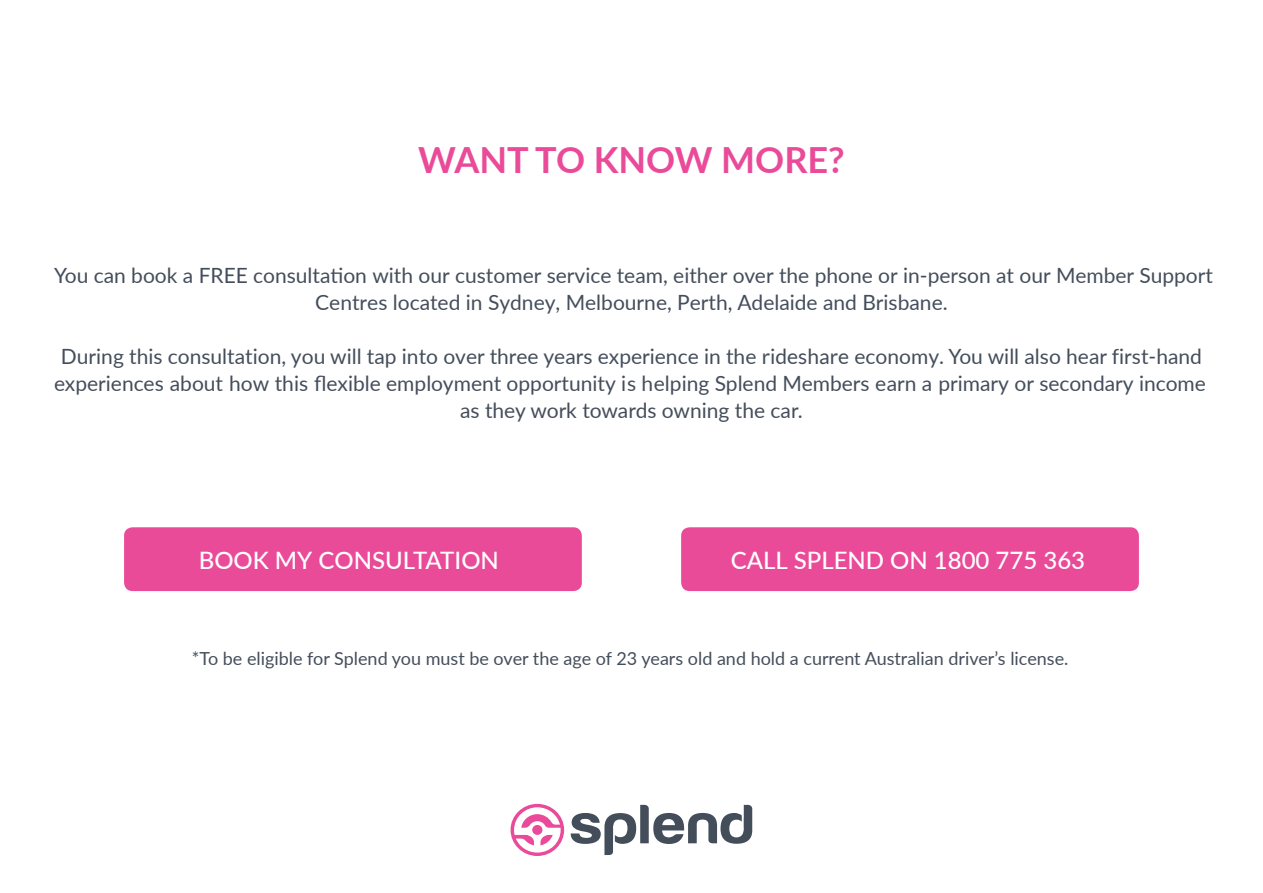
<style>
.page{position:relative;width:1263px;height:893px;background:#fff}
.page>*{position:absolute;margin:0;border:0;box-sizing:border-box;transform-origin:0 0}
.t1{font:700 36px "Lato";color:#ea4b99}
.t2{font:500 24px "Lato";color:#fff}
.t3{font:21px/27px "Lato";color:#444e5b;text-align:center}
.t4{font:18px "Lato";color:#444e5b}
</style>
<div class="page">
<svg style="left:510px;top:804px;width:54px;height:52px"></svg>
<svg style="left:571px;top:805px;width:181px;height:50px"></svg>
<div style="left:124px;top:527px;width:458px;height:64px;background:#ea4b99;border-radius:9px"></div>
<div style="left:681px;top:527px;width:458px;height:64px;background:#ea4b99;border-radius:9px"></div>
<h1 class="t1" style="left:418px;top:133px;width:428px">WANT TO KNOW MORE?</h1>
<p class="t3" style="left:54px;top:261px;width:1160px">You can book a FREE consultation with our customer service team, either over the phone or in-person at our Member Support<br>Centres located in Sydney, Melbourne, Perth, Adelaide and Brisbane.</p>
<p class="t3" style="left:54px;top:342px;width:1153px">During this consultation, you will tap into over three years experience in the rideshare economy. You will also hear first-hand experiences about how this flexible employment opportunity is helping Splend Members earn a primary or secondary income as they work towards owning the car.</p>
<p class="t2" style="left:199px;top:543px;width:302px">BOOK MY CONSULTATION</p>
<p class="t2" style="left:731px;top:543px;width:356px">CALL SPLEND ON 1800 775 363</p>
<p class="t4" style="left:192px;top:645px;width:878px">*To be eligible for Splend you must be over the age of 23 years old and hold a current Australian driver’s license.</p>
</div>
